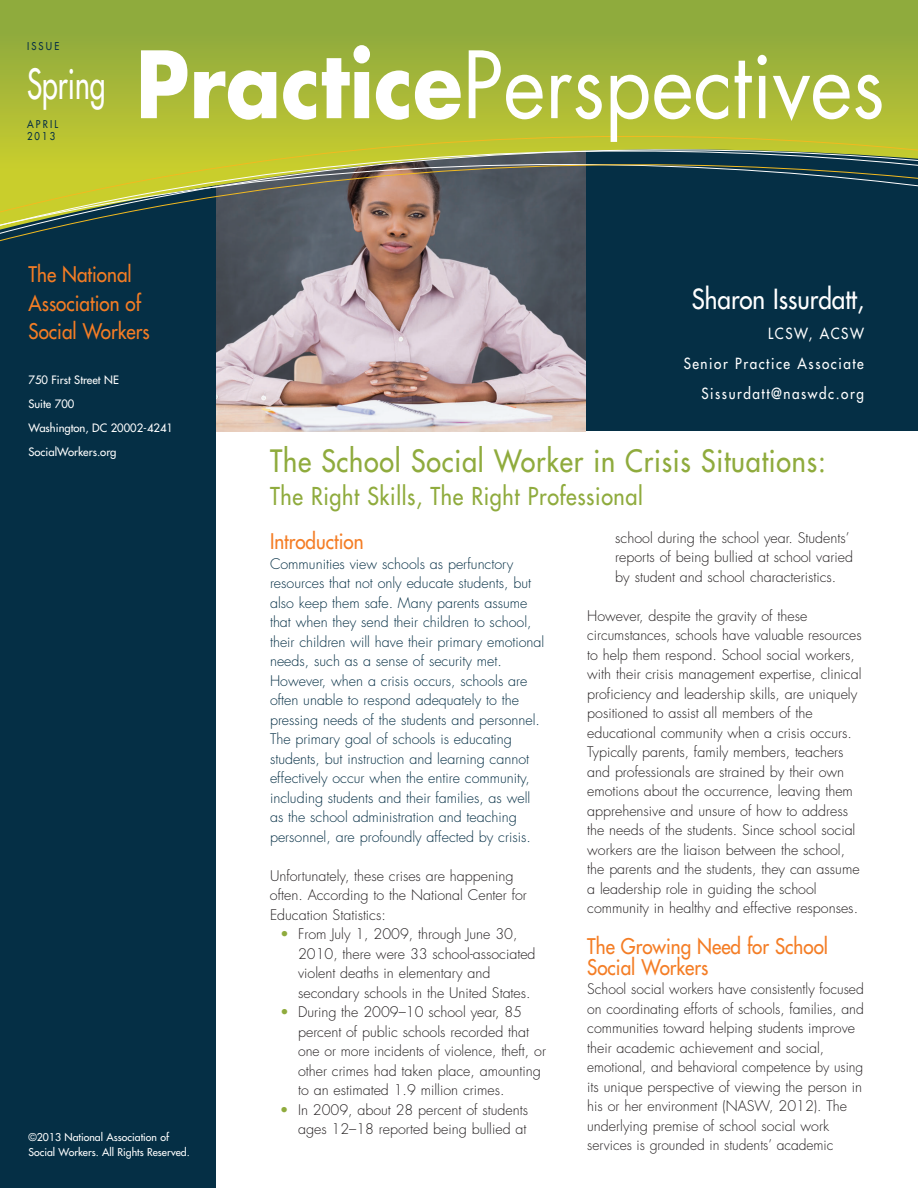
<style>
.page{position:relative;width:918px;height:1188px;background:#fff}
.page>*{position:absolute;margin:0;border:0;box-sizing:border-box;transform-origin:0 0}
.t1{font:90px "Futura";color:#fff;scale:.9 1}
.t2{font:40.5px "Futura";color:#fff;scale:.7 1}
.t3{font:30px "Futura";letter-spacing:.03em;color:#8fab3d;scale:.9 1}
.t4{font:27px "Futura";color:#fff;scale:.9 1}
.t5{font:24px "Futura";letter-spacing:.03em;color:#8fab3d;scale:.9 1}
.t6{font:21px/28.7px "Futura";color:#f47d25;scale:.9 1}
.t7{font:15px/30px "Futura";letter-spacing:.115em;color:#fff;text-align:right;scale:.9 1}
.t8{font:300 14.25px/19.5px "Futura";color:#231f20}
.t9{font:300 14.25px/19.5px "Futura";color:#052f45}
.t10{font:11.25px/24px "Futura";color:#fff}
.t11{font:10.5px/14.2px "Futura";color:#fff}
.t12{font:10.5px/12px "Futura";letter-spacing:.23em;color:#052f45;scale:.9 1}
.s1{font-weight:700}
.s2{font-weight:800;color:#8fab3d}
</style>
<div class="page">
<div style="left:585px;top:115px;width:333px;height:316px;background:#052f45"></div>
<img style="left:216px;top:260px;width:369px;height:171px">
<div style="left:0;top:0;width:216px;height:1188px;background:#052f45"></div>
<svg style="left:0;top:0;width:918px;height:105px"></svg>
<svg style="left:0;top:105px;width:918px;height:155px"></svg>
<p class="t12" style="left:27px;top:40px;width:37px">ISSUE</p>
<h2 class="t2" style="left:27px;top:64px;width:114px">Spring</h2>
<p class="t12" style="left:27px;top:119px;width:36px">APRIL<br>2013</p>
<h1 class="t1" style="left:136px;top:44px;width:834px"><span class="s1">Practice</span>Perspectives</h1>
<h3 class="t6" style="left:29px;top:261px;width:136px">The National<br>Association of<br>Social Workers</h3>
<p class="t10" style="left:28px;top:369px;width:146px">750 First Street NE<br>Suite 700<br>Washington, DC 20002-4241<br>SocialWorkers.org</p>
<p class="t11" style="left:28px;top:1131px;width:163px">©2013 National Association of<br>Social Workers. All Rights Reserved.</p>
<h3 class="t4" style="left:692px;top:286px;width:193px">Sharon Issurdatt,</h3>
<p class="t7" style="left:684px;top:320px;width:202px">LCSW, ACSW<br>Senior Practice Associate<br>Sissurdatt@naswdc.org</p>
<h3 class="t3" style="left:270px;top:445px;width:619px">The School Social Worker in Crisis Situations:</h3>
<h3 class="t5" style="left:270px;top:484px;width:416px">The Right Skills, The Right Professional</h3>
<h3 class="t6" style="left:270px;top:529px;width:105px">Introduction</h3>
<p class="t9" style="left:270px;top:555px;width:276px">Communities view schools as perfunctory resources that not only educate students, but also keep them safe. Many parents assume that when they send their children to school, their children will have their primary emotional needs, such as a sense of security met.<br>However, when a crisis occurs, schools are often unable to respond adequately to the pressing needs of the students and personnel.<br>The primary goal of schools is educating students, but instruction and learning cannot effectively occur when the entire community, including students and their families, as well as the school administration and teaching personnel, are profoundly affected by crisis.</p>
<p class="t8" style="left:270px;top:867px;width:258px">Unfortunately, these crises are happening often. According to the National Center for<br>Education Statistics:</p>
<p class="t8" style="left:298px;top:926px;width:239px;text-indent:-18px"><span class="s2">•</span> From July 1, 2009, through June 30, 2010, there were 33 school-associated violent deaths in elementary and secondary schools in the United States.</p>
<p class="t8" style="left:298px;top:1004px;width:249px;text-indent:-18px"><span class="s2">•</span> During the 2009–10 school year, 85 percent of public schools recorded that one or more incidents of violence, theft, or other crimes had taken place, amounting to an estimated 1.9 million crimes.</p>
<p class="t8" style="left:280px;top:1101px;width:249px;text-align:right"><span class="s2">•</span> In 2009, about 28 percent of students ages 12–18 reported being bullied at</p>
<p class="t8" style="left:615px;top:529px;width:239px">school during the school year. Students’ reports of being bullied at school varied by student and school characteristics.</p>
<p class="t8" style="left:587px;top:607px;width:276px">However, despite the gravity of these circumstances, schools have valuable resources to help them respond. School social workers, with their crisis management expertise, clinical proficiency and leadership skills, are uniquely positioned to assist all members of the educational community when a crisis occurs.<br>Typically parents, family members, teachers and professionals are strained by their own emotions about the occurrence, leaving them apprehensive and unsure of how to address the needs of the students. Since school social workers are the liaison between the school, the parents and the students, they can assume a leadership role in guiding the school community in healthy and effective responses.</p>
<h3 class="t6" style="left:587px;top:937px;width:269px;line-height:21px">The Growing Need for School<br>Social Workers</h3>
<p class="t8" style="left:587px;top:981px;width:278px">School social workers have consistently focused on coordinating efforts of schools, families, and communities toward helping students improve their academic achievement and social, emotional, and behavioral competence by using its unique perspective of viewing the person in his or her environment (NASW, 2012). The underlying premise of school social work services is grounded in students’ academic</p>
</div>
